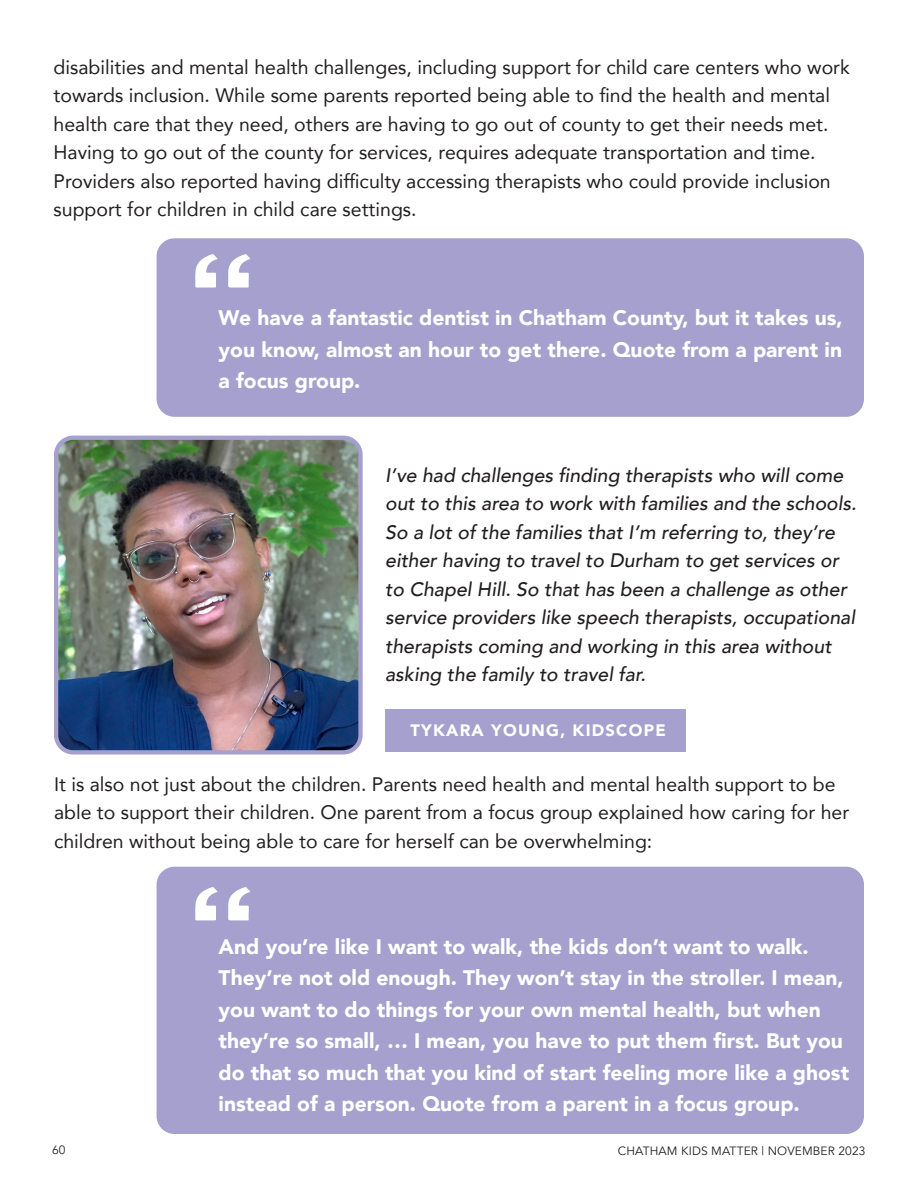
<style>
.page{position:relative;width:918px;height:1188px;background:#fff}
.page>*{position:absolute;margin:0;border:0;box-sizing:border-box;transform-origin:0 0}
.t1{font:900 21px/31.5px "Avenir";color:#fff;text-align:justify}
.t2{font:19.5px/28.5px "Avenir";color:#231f20}
.t3{font:italic 500 19.5px/28.5px "Avenir";color:#231f20}
.t4{font:900 16.5px "Avenir";letter-spacing:.075em;color:#fff}
.t5{font:12px "Avenir";letter-spacing:.01em;color:#231f20}
</style>
<div class="page">
<img style="left:59px;top:441px;width:299px;height:309px">
<div style="left:54px;top:436px;width:309px;height:319px;border:4px solid #a5a0ce;border-radius:17px"></div>
<div style="left:385px;top:709px;width:301px;height:43px;background:#a5a0ce"></div>
<div style="left:157px;top:238px;width:707px;height:179px;background:#a5a0ce;border-radius:18px"></div>
<svg style="left:195px;top:254px;width:23px;height:34px"></svg>
<svg style="left:228px;top:254px;width:22px;height:34px"></svg>
<div style="left:157px;top:867px;width:707px;height:267px;background:#a5a0ce;border-radius:18px"></div>
<svg style="left:195px;top:887px;width:23px;height:33px"></svg>
<svg style="left:228px;top:887px;width:22px;height:34px"></svg>
<p class="t2" style="left:54px;top:52px;width:798px">disabilities and mental health challenges, including support for child care centers who work towards inclusion. While some parents reported being able to find the health and mental health care that they need, others are having to go out of county to get their needs met.<br>Having to go out of the county for services, requires adequate transportation and time.<br>Providers also reported having difficulty accessing therapists who could provide inclusion support for children in child care settings.</p>
<p class="t1" style="left:219px;top:302px;width:626px">We have a fantastic dentist in Chatham County, but it takes us, you know, almost an hour to get there. Quote from a parent in a focus group.</p>
<p class="t3" style="left:385px;top:461px;width:473px">I’ve had challenges finding therapists who will come out to this area to work with families and the schools.<br>So a lot of the families that I’m referring to, they’re either having to travel to Durham to get services or to Chapel Hill. So that has been a challenge as other service providers like speech therapists, occupational therapists coming and working in this area without asking the family to travel far.</p>
<p class="t4" style="left:410px;top:717px;width:257px">TYKARA YOUNG, KIDSCOPE</p>
<p class="t2" style="left:54px;top:769px;width:797px">It is also not just about the children. Parents need health and mental health support to be able to support their children. One parent from a focus group explained how caring for her children without being able to care for herself can be overwhelming:</p>
<p class="t1" style="left:219px;top:930px;width:632px;text-align:left">And you’re like I want to walk, the kids don’t want to walk.<br>They’re not old enough. They won’t stay in the stroller. I mean, you want to do things for your own mental health, but when they’re so small, … I mean, you have to put them first. But you do that so much that you kind of start feeling more like a ghost instead of a person. Quote from a parent in a focus group.</p>
<p class="t5" style="left:52px;top:1142px;width:15px">60</p>
<p class="t5" style="left:618px;top:1144px;width:249px">CHATHAM KIDS MATTER | NOVEMBER 2023</p>
</div>
